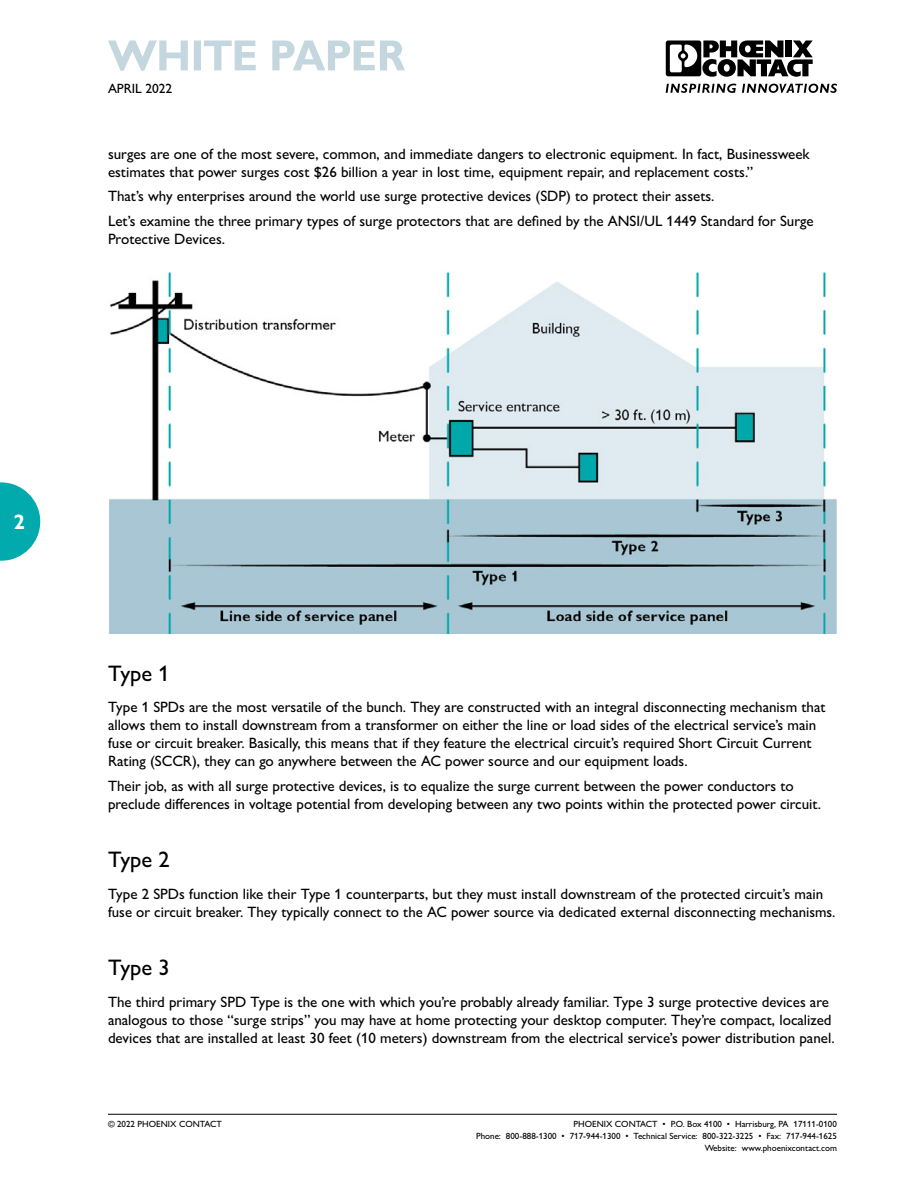
<style>
.page{position:relative;width:918px;height:1188px;background:#fff}
.page>*{position:absolute;margin:0;border:0;box-sizing:border-box;transform-origin:0 0}
.t1{font:22.5px "Px C Gill Alt One";color:#000}
.t2{font:700 21px "Px C Gill Alt One";color:#fff}
.t3{font:15px/18px "Px C Gill Alt One";color:#000}
.t4{font:13.5px "Px C Gill Alt One";letter-spacing:-.005em;color:#000}
.t5{font:9px/12px "Px C Gill Alt One";color:#000;text-align:right}
</style>
<div class="page">
<svg style="left:108px;top:40px;width:297px;height:31px"></svg>
<hr style="left:108px;top:1114px;width:729px;height:1px;background:#000">
<svg style="left:0;top:482px;width:40px;height:79px"></svg>
<svg style="left:666px;top:40px;width:147px;height:37px"></svg>
<svg style="left:666px;top:84px;width:70px;height:9px"></svg>
<svg style="left:742px;top:84px;width:95px;height:9px"></svg>
<img style="left:109px;top:272px;width:728px;height:362px">
<p class="t4" style="left:108px;top:80px;width:66px">APRIL 2022</p>
<p class="t3" style="left:108px;top:145px;width:703px">surges are one of the most severe, common, and immediate dangers to electronic equipment. In fact, Businessweek estimates that power surges cost $26 billion a year in lost time, equipment repair, and replacement costs.”</p>
<p class="t3" style="left:108px;top:184px;width:707px;line-height:24.8px">That’s why enterprises around the world use surge protective devices (SDP) to protect their assets.<br>Let’s examine the three primary types of surge protectors that are defined by the ANSI/UL 1449 Standard for Surge</p>
<p class="t3" style="left:108px;top:230px;width:119px">Protective Devices.</p>
<h2 class="t2" style="left:14px;top:508px;width:13px">2</h2>
<h1 class="t1" style="left:108px;top:660px;width:63px">Type 1</h1>
<p class="t3" style="left:108px;top:698px;width:719px">Type 1 SPDs are the most versatile of the bunch. They are constructed with an integral disconnecting mechanism that allows them to install downstream from a transformer on either the line or load sides of the electrical service’s main fuse or circuit breaker. Basically, this means that if they feature the electrical circuit’s required Short Circuit Current Rating (SCCR), they can go anywhere between the AC power source and our equipment loads.</p>
<p class="t3" style="left:108px;top:777px;width:715px">Their job, as with all surge protective devices, is to equalize the surge current between the power conductors to preclude differences in voltage potential from developing between any two points within the protected power circuit.</p>
<h1 class="t1" style="left:108px;top:847px;width:63px">Type 2</h1>
<p class="t3" style="left:108px;top:885px;width:729px">Type 2 SPDs function like their Type 1 counterparts, but they must install downstream of the protected circuit’s main fuse or circuit breaker. They typically connect to the AC power source via dedicated external disconnecting mechanisms.</p>
<h1 class="t1" style="left:108px;top:955px;width:63px">Type 3</h1>
<p class="t3" style="left:108px;top:993px;width:728px">The third primary SPD Type is the one with which you’re probably already familiar. Type 3 surge protective devices are analogous to those “surge strips” you may have at home protecting your desktop computer. They’re compact, localized devices that are installed at least 30 feet (10 meters) downstream from the electrical service’s power distribution panel.</p>
<p class="t5" style="left:108px;top:1118px;width:115px">© 2022 PHOENIX CONTACT</p>
<p class="t5" style="left:476px;top:1118px;width:362px">PHOENIX CONTACT • P.O. Box 4100 • Harrisburg, PA 17111-0100<br>Phone: 800-888-1300 • 717-944-1300 • Technical Service: 800-322-3225 • Fax: 717-944-1625<br>Website: www.phoenixcontact.com</p>
</div>
